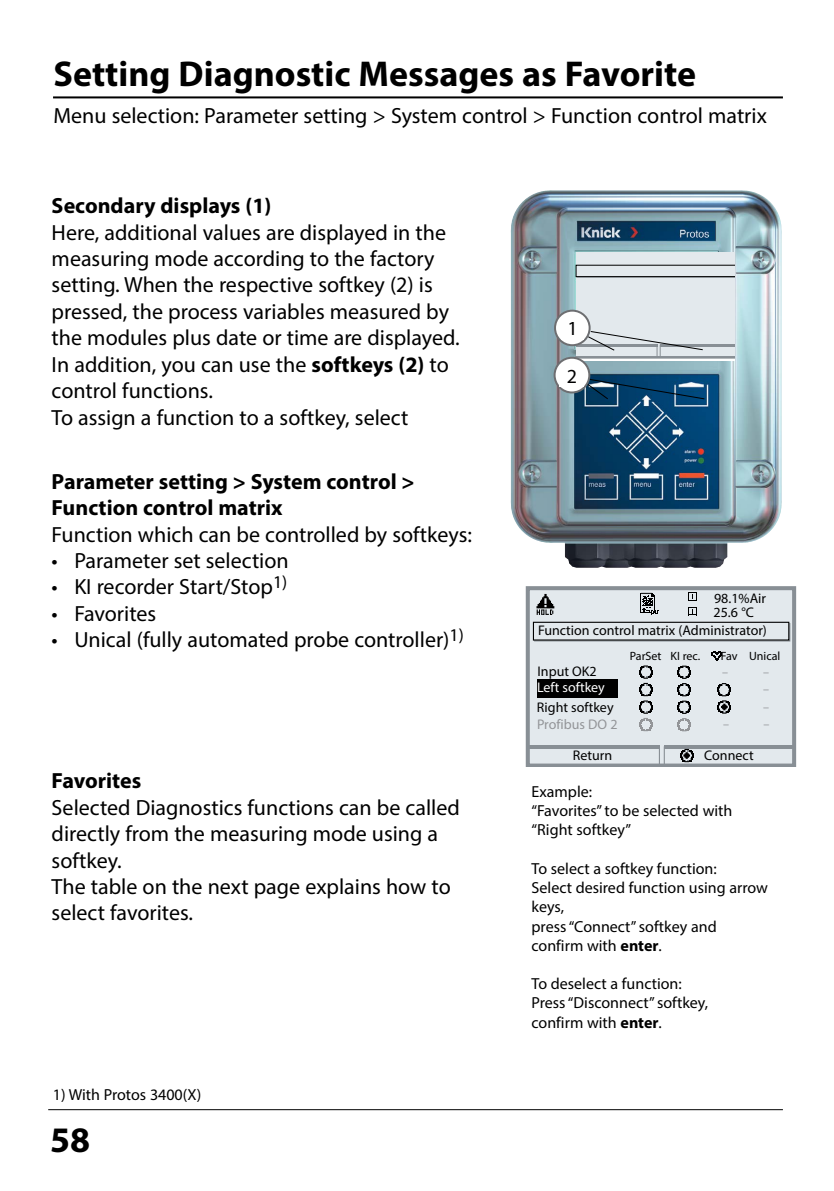
<style>
.page{position:relative;width:834px;height:1191px;background:#fff}
.page>*{position:absolute;margin:0;border:0;box-sizing:border-box;transform-origin:0 0}
.Kapitel_2_Seitentite{font:700 36px "Myriad Pro";color:#000}
.t1{font:22px/26.4px "Myriad Pro";color:#000}
.Normal_fett{font:700 22px/26.4px "Myriad Pro";color:#000}
.t2{font:20px "Myriad Pro";color:#000}
.Tabellentext{font:16px/19.2px "Myriad Pro";color:#000}
.Minitext{font:16px "Myriad Pro";color:#000}
.Display{font:14px "Myriad Pro";color:#000}
.Display_negativ{font:14px "Myriad Pro";color:#fff}
.Display-2{font:14px "Myriad Pro";color:#939598}
.Display-3{font:12px "Myriad Pro";color:#000}
.Display-4{font:12px "Myriad Pro";color:#939598}
.s1{font-weight:700}
</style>
<div class="page">
<hr style="left:48px;top:1109px;width:734px;height:1px;background:#000">
<hr style="left:53px;top:96px;width:729px;height:2px;background:#000">
<img style="left:515px;top:190px;width:267px;height:378px">
<img style="left:510px;top:190px;width:39px;height:332px">
<svg style="left:554px;top:358px;width:35px;height:34px"></svg>
<div style="left:553px;top:357px;width:37px;height:36px;border:2px solid #6d6e71;border-radius:50%"></div>
<svg style="left:555px;top:311px;width:34px;height:34px"></svg>
<div style="left:554px;top:310px;width:36px;height:36px;border:2px solid #6d6e71;border-radius:50%"></div>
<div style="left:561px;top:318px;width:22px;height:21px;background:#fff"></div>
<div style="left:559px;top:365px;width:25px;height:21px;background:#fff"></div>
<svg style="left:576px;top:252px;width:158px;height:106px;background:#d7dde1"></svg>
<svg style="left:586px;top:378px;width:119px;height:22px;background:#194e75"></svg>
<div style="left:527px;top:588px;width:267px;height:177px;background:#e3e9ed"></div>
<div style="left:525px;top:586px;width:271px;height:180px;border:4px solid #888f95"></div>
<hr style="left:528px;top:746px;width:132px;height:3px;background:#888f95">
<svg style="left:536px;top:594px;width:18px;height:21px"></svg>
<svg style="left:640px;top:593px;width:18px;height:22px"></svg>
<svg style="left:688px;top:607px;width:8px;height:8px"></svg>
<svg style="left:688px;top:592px;width:8px;height:8px"></svg>
<svg style="left:533px;top:622px;width:262px;height:144px"></svg>
<p class="Kapitel_2_Seitentite" style="left:53px;top:50px;width:644px">Setting Diagnostic Messages as Favorite</p>
<p class="t1" style="left:53px;top:103px;width:715px">Menu selection: Parameter setting &gt; System control &gt; Function control matrix</p>
<p class="Normal_fett" style="left:52px;top:192px;width:221px">Secondary displays (1)</p>
<p class="t1" style="left:52px;top:219px;width:409px">Here, additional values are displayed in the measuring mode according to the factory setting. When the respective softkey (2) is pressed, the process variables measured by the modules plus date or time are displayed.</p>
<p class="t1" style="left:52px;top:351px;width:398px">In addition, you can use the <span class="s1">softkeys (2)</span> to control functions.<br>To assign a function to a softkey, select</p>
<p class="Normal_fett" style="left:52px;top:467px;width:364px">Parameter setting &gt; System control &gt;<br>Function control matrix</p>
<p class="t1" style="left:52px;top:520px;width:422px">Function which can be controlled by softkeys:</p>
<p class="t1" style="left:52px;top:547px;width:238px">• Parameter set selection</p>
<p class="t1" style="left:52px;top:573px;width:237px">• KI recorder Start/Stop<sup>1)</sup></p>
<p class="t1" style="left:52px;top:600px;width:106px">• Favorites</p>
<p class="t1" style="left:52px;top:626px;width:413px">• Unical (fully automated probe controller)<sup>1)</sup></p>
<p class="Normal_fett" style="left:52px;top:767px;width:91px">Favorites</p>
<p class="t1" style="left:52px;top:793px;width:409px">Selected Diagnostics functions can be called directly from the measuring mode using a softkey.<br>The table on the next page explains how to select favorites.</p>
<p class="Minitext" style="left:53px;top:1085px;width:150px">1) With Protos 3400(X)</p>
<h1 class="Kapitel_2_Seitentite" style="left:50px;top:1116px;width:41px">58</h1>
<p class="t2" style="left:567px;top:316px;width:12px">1</p>
<p class="t2" style="left:566px;top:363px;width:12px">2</p>
<p class="Display" style="left:714px;top:590px;width:53px">98.1%Air</p>
<p class="Display" style="left:713px;top:603px;width:42px">25.6 °C</p>
<p class="Display" style="left:538px;top:622px;width:230px">Function control matrix (Administrator)</p>
<p class="Display" style="left:537px;top:663px;width:61px">Input OK2</p>
<p class="Display_negativ" style="left:537px;top:679px;width:69px">Left softkey</p>
<p class="Display" style="left:536px;top:698px;width:78px">Right softkey</p>
<p class="Display-2" style="left:537px;top:715px;width:82px">Profibus DO 2</p>
<p class="Display-3" style="left:629px;top:648px;width:33px">ParSet</p>
<p class="Display-3" style="left:670px;top:648px;width:31px">KI rec.</p>
<p class="Display-3" style="left:720px;top:648px;width:18px">Fav</p>
<p class="Display-3" style="left:749px;top:648px;width:33px">Unical</p>
<p class="Display-4" style="left:722px;top:664px;width:7px">–</p>
<p class="Display-4" style="left:763px;top:664px;width:7px">–</p>
<p class="Display-4" style="left:763px;top:682px;width:7px">–</p>
<p class="Display-4" style="left:763px;top:699px;width:7px">–</p>
<p class="Display-4" style="left:723px;top:717px;width:7px">–</p>
<p class="Display-4" style="left:763px;top:717px;width:7px">–</p>
<p class="Display" style="left:572px;top:747px;width:41px">Return</p>
<p class="Display" style="left:704px;top:747px;width:51px">Connect</p>
<p class="Tabellentext" style="left:531px;top:782px;width:62px">Example:</p>
<p class="Tabellentext" style="left:531px;top:801px;width:202px">“Favorites” to be selected with “Right softkey”</p>
<p class="Tabellentext" style="left:531px;top:858px;width:187px">To select a softkey function:</p>
<p class="Tabellentext" style="left:531px;top:878px;width:238px">Select desired function using arrow keys,</p>
<p class="Tabellentext" style="left:531px;top:916px;width:187px">press “Connect” softkey and confirm with <span class="s1">enter</span>.</p>
<p class="Tabellentext" style="left:531px;top:974px;width:152px">To deselect a function:</p>
<p class="Tabellentext" style="left:531px;top:993px;width:178px">Press “Disconnect” softkey,</p>
<p class="Tabellentext" style="left:531px;top:1012px;width:132px">confirm with <span class="s1">enter</span>.</p>
</div>
